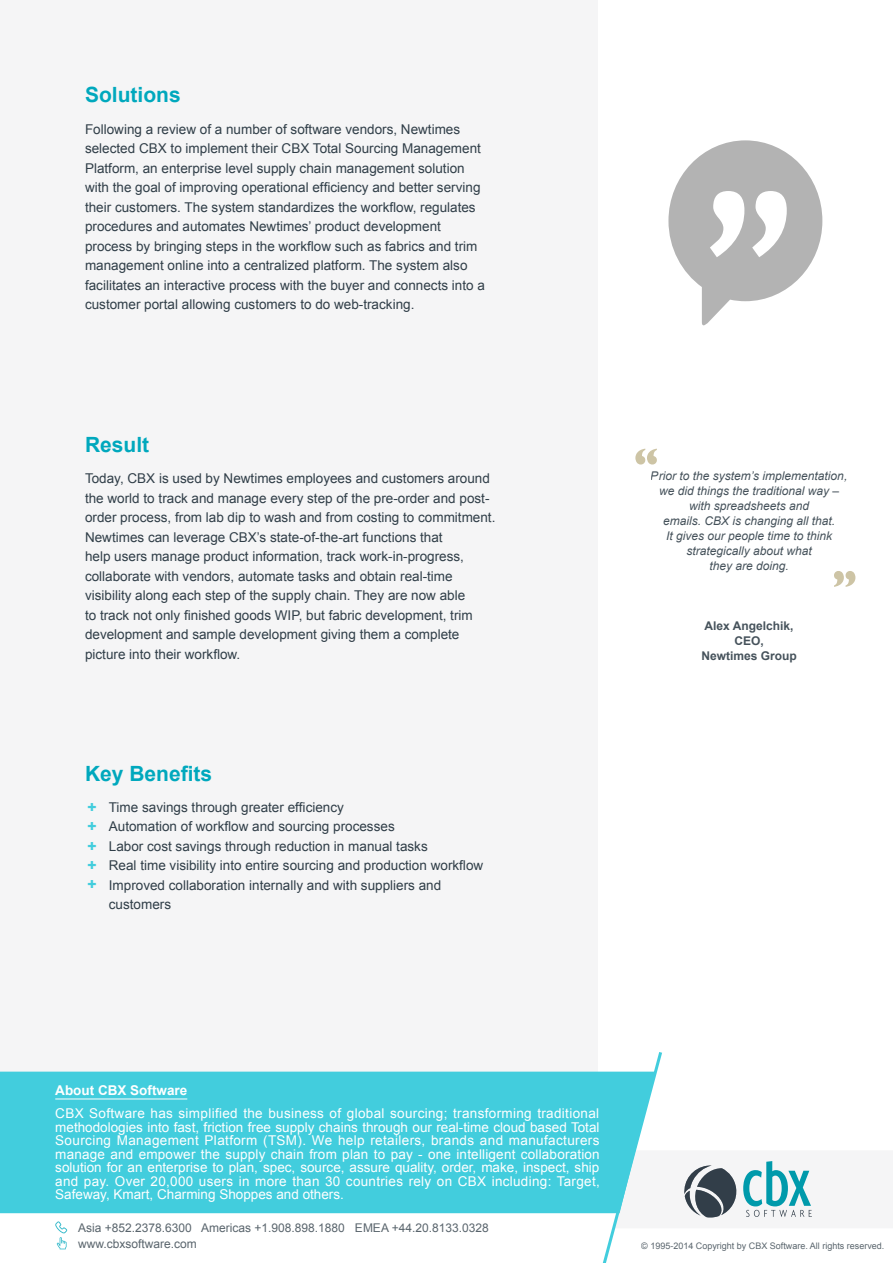
<style>
.page{position:relative;width:893px;height:1263px;background:#fff}
.page>*{position:absolute;margin:0;border:0;box-sizing:border-box;transform-origin:0 0}
.t1{font:700 21px "Arial";color:#00a8bd}
.t2{font:700 18px/19.4px "DIN Pro";color:#42cddd;text-align:justify}
.t3{font:13.5px/19.5px "Arial";color:#303e48}
.t4{font:13.5px/13.5px "Arial";color:#fff;text-align:justify}
.t5{font:700 13.5px "Arial";color:#fff}
.t6{font:italic 12px/15px "Arial";color:#303e48;text-align:center}
.t7{font:12px/15.9px "Arial";color:#303e48}
.t8{font:700 12px/15px "Arial";color:#303e48;text-align:center}
.t9{font:9px "Arial";color:#303e48}
</style>
<div class="page">
<div style="left:0;top:0;width:598px;height:1207px;background:#f5f5f6"></div>
<svg style="left:635px;top:449px;width:22px;height:15px"></svg>
<svg style="left:834px;top:571px;width:21px;height:16px"></svg>
<svg style="left:668px;top:140px;width:154px;height:186px"></svg>
<svg style="left:597px;top:1052px;width:215px;height:211px"></svg>
<svg style="left:55px;top:1221px;width:12px;height:28px"></svg>
<div style="left:0;top:1071px;width:655px;height:142px;background:#42cddd"></div>
<hr style="left:55px;top:1098px;width:132px;height:1px;background:#fff">
<h1 class="t1" style="left:85px;top:81px;width:97px">Solutions</h1>
<p class="t3" style="left:85px;top:120px;width:401px">Following a review of a number of software vendors, Newtimes selected CBX to implement their CBX Total Sourcing Management Platform, an enterprise level supply chain management solution with the goal of improving operational efficiency and better serving their customers. The system standardizes the workflow, regulates procedures and automates Newtimes’ product development process by bringing steps in the workflow such as fabrics and trim management online into a centralized platform. The system also facilitates an interactive process with the buyer and connects into a customer portal allowing customers to do web-tracking.</p>
<h1 class="t1" style="left:85px;top:430px;width:66px">Result</h1>
<p class="t3" style="left:85px;top:469px;width:412px">Today, CBX is used by Newtimes employees and customers around the world to track and manage every step of the pre-order and post&shy;order process, from lab dip to wash and from costing to commitment.<br>Newtimes can leverage CBX’s state-of-the-art functions that<br>help users manage product information, track work-in-progress, collaborate with vendors, automate tasks and obtain real-time visibility along each step of the supply chain. They are now able<br>to track not only finished goods WIP, but fabric development, trim development and sample development giving them a complete picture into their workflow.</p>
<h1 class="t1" style="left:85px;top:759px;width:129px">Key Benefits</h1>
<h2 class="t2" style="left:87px;top:795px;width:11px">+ + + + +</h2>
<p class="t3" style="left:109px;top:797px;width:376px">Time savings through greater efficiency<br>Automation of workflow and sourcing processes<br>Labor cost savings through reduction in manual tasks<br>Real time visibility into entire sourcing and production workflow Improved collaboration internally and with suppliers and customers</p>
<p class="t6" style="left:651px;top:469px;width:198px">Prior to the system’s implementation, we did things the traditional way – with spreadsheets and<br>emails. CBX is changing all that.<br>It gives our people time to think strategically about what<br>they are doing.</p>
<p class="t8" style="left:701px;top:619px;width:97px">Alex Angelchik,<br>CEO,<br>Newtimes Group</p>
<p class="t5" style="left:55px;top:1081px;width:134px">About CBX Software</p>
<p class="t4" style="left:55px;top:1107px;width:546px">CBX Software has simplified the business of global sourcing; transforming traditional methodologies into fast, friction free supply chains through our real-time cloud based Total Sourcing Management Platform (TSM). We help retailers, brands and manufacturers manage and empower the supply chain from plan to pay - one intelligent collaboration solution for an enterprise to plan, spec, source, assure quality, order, make, inspect, ship and pay. Over 20,000 users in more than 30 countries rely on CBX including: Target, Safeway, Kmart, Charming Shoppes and others.</p>
<p class="t7" style="left:78px;top:1220px;width:412px">Asia +852.2378.6300 Americas +1.908.898.1880 EMEA +44.20.8133.0328 www.cbxsoftware.com</p>
<p class="t9" style="left:641px;top:1240px;width:245px">© 1995-2014 Copyright by CBX Software. All rights reserved.</p>
</div>
